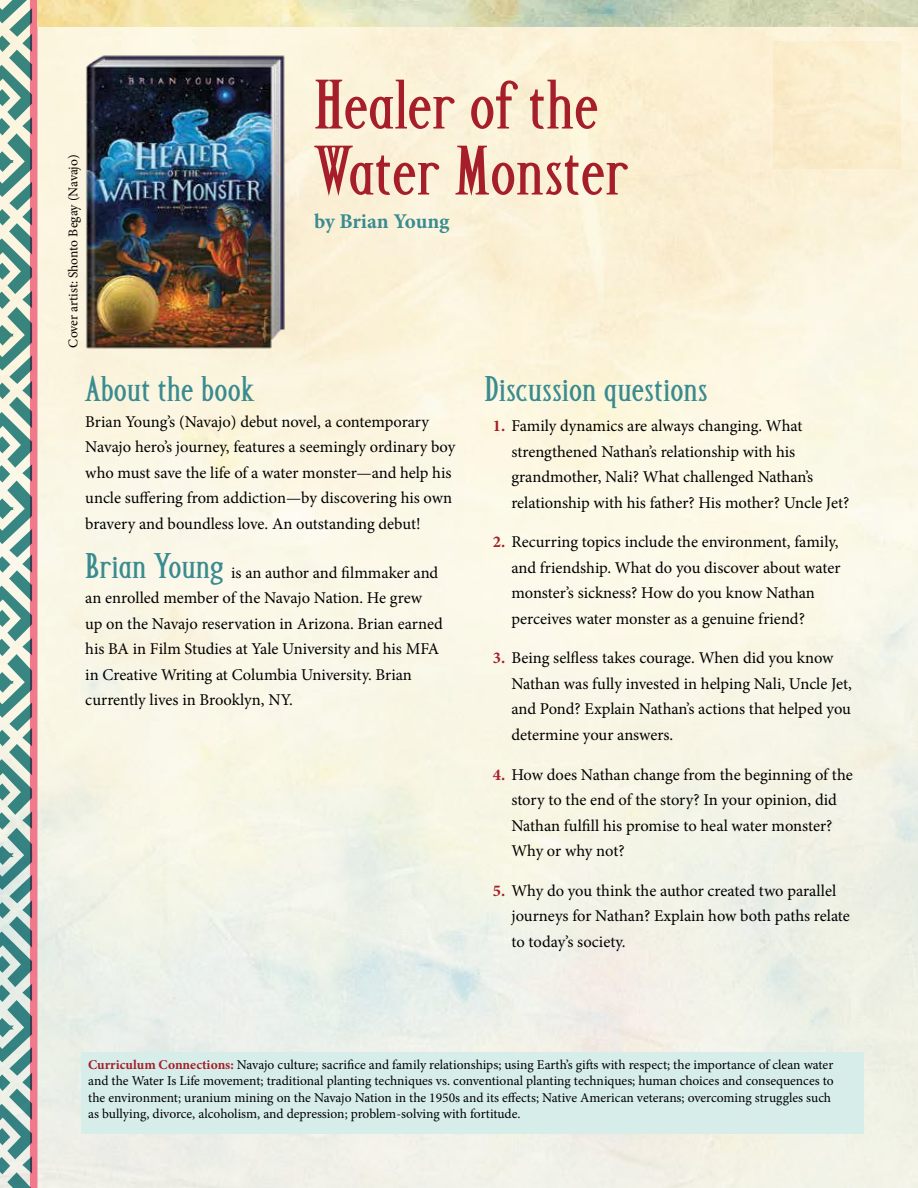
<style>
.page{position:relative;width:918px;height:1188px;background:#fff}
.page>*{position:absolute;margin:0;border:0;box-sizing:border-box;transform-origin:0 0}
.t1{font:700 67.5px/66px "Altar";color:#a51e29}
.t2{font:700 34.5px "Altar";color:#3a8b90}
.t3{font:700 21px "Minion Pro";letter-spacing:-.005em;color:#3a8b90}
.t4{font:16.5px/25.5px "Minion Pro";letter-spacing:-.005em;color:#000}
.t5{font:13.5px/16.5px "Minion Pro";color:#000}
.s1{font-family:"Altar";font-weight:700;font-size:34.5px;color:#3a8b90}
.s2{font-weight:700;color:#a51e29}
</style>
<div class="page">
<div style="left:30px;top:0;width:7px;height:1188px;background:#f2788c"></div>
<img style="left:37px;top:0;width:881px;height:27px">
<svg style="left:774px;top:41px;width:127px;height:128px;background:#faedcd"></svg>
<svg style="left:0;top:0;width:32px;height:1188px;background:#99b7af"></svg>
<div style="left:82px;top:1052px;width:782px;height:82px;background:#d6edea"></div>
<img style="left:81px;top:51px;width:207px;height:305px">
<p class="t5" style="left:65px;top:348px;width:195px;rotate:-90deg">Cover artist: Shonto Begay (Navajo)</p>
<h1 class="t1" style="left:314px;top:74px;width:316px">Healer of the<br>Water Monster</h1>
<p class="t3" style="left:314px;top:206px;width:137px">by Brian Young</p>
<h2 class="t2" style="left:85px;top:372px;width:171px">About the book</h2>
<p class="t4" style="left:85px;top:409px;width:372px">Brian Young’s (Navajo) debut novel, a contemporary Navajo hero’s journey, features a seemingly ordinary boy who must save the life of a water monster—and help his uncle suffering from addiction—by discovering his own bravery and boundless love. An outstanding debut!</p>
<p class="t4" style="left:85px;top:560px;width:359px"><span class="s1">Brian Young</span> is an author and filmmaker and an enrolled member of the Navajo Nation. He grew up on the Navajo reservation in Arizona. Brian earned his BA in Film Studies at Yale University and his MFA in Creative Writing at Columbia University. Brian currently lives in Brooklyn, NY.</p>
<h2 class="t2" style="left:484px;top:372px;width:225px">Discussion questions</h2>
<p class="t4" style="left:511px;top:413px;width:339px;text-indent:-18px"><span class="s2">1.</span> Family dynamics are always changing. What strengthened Nathan’s relationship with his grandmother, Nali? What challenged Nathan’s relationship with his father? His mother? Uncle Jet?</p>
<p class="t4" style="left:511px;top:529px;width:331px;text-indent:-18px"><span class="s2">2.</span> Recurring topics include the environment, family, and friendship. What do you discover about water monster’s sickness? How do you know Nathan perceives water monster as a genuine friend?</p>
<p class="t4" style="left:511px;top:645px;width:342px;text-indent:-18px"><span class="s2">3.</span> Being selfless takes courage. When did you know Nathan was fully invested in helping Nali, Uncle Jet, and Pond? Explain Nathan’s actions that helped you determine your answers.</p>
<p class="t4" style="left:511px;top:762px;width:343px;text-indent:-18px"><span class="s2">4.</span> How does Nathan change from the beginning of the story to the end of the story? In your opinion, did Nathan fulfill his promise to heal water monster?<br>Why or why not?</p>
<p class="t4" style="left:511px;top:878px;width:340px;text-indent:-18px"><span class="s2">5.</span> Why do you think the author created two parallel journeys for Nathan? Explain how both paths relate to today’s society.</p>
<p class="t5" style="left:88px;top:1056px;width:747px"><span class="s2">Curriculum Connections:</span> Navajo culture; sacrifice and family relationships; using Earth’s gifts with respect; the importance of clean water and the Water Is Life movement; traditional planting techniques vs. conventional planting techniques; human choices and consequences to the environment; uranium mining on the Navajo Nation in the 1950s and its effects; Native American veterans; overcoming struggles such as bullying, divorce, alcoholism, and depression; problem-solving with fortitude.</p>
</div>
